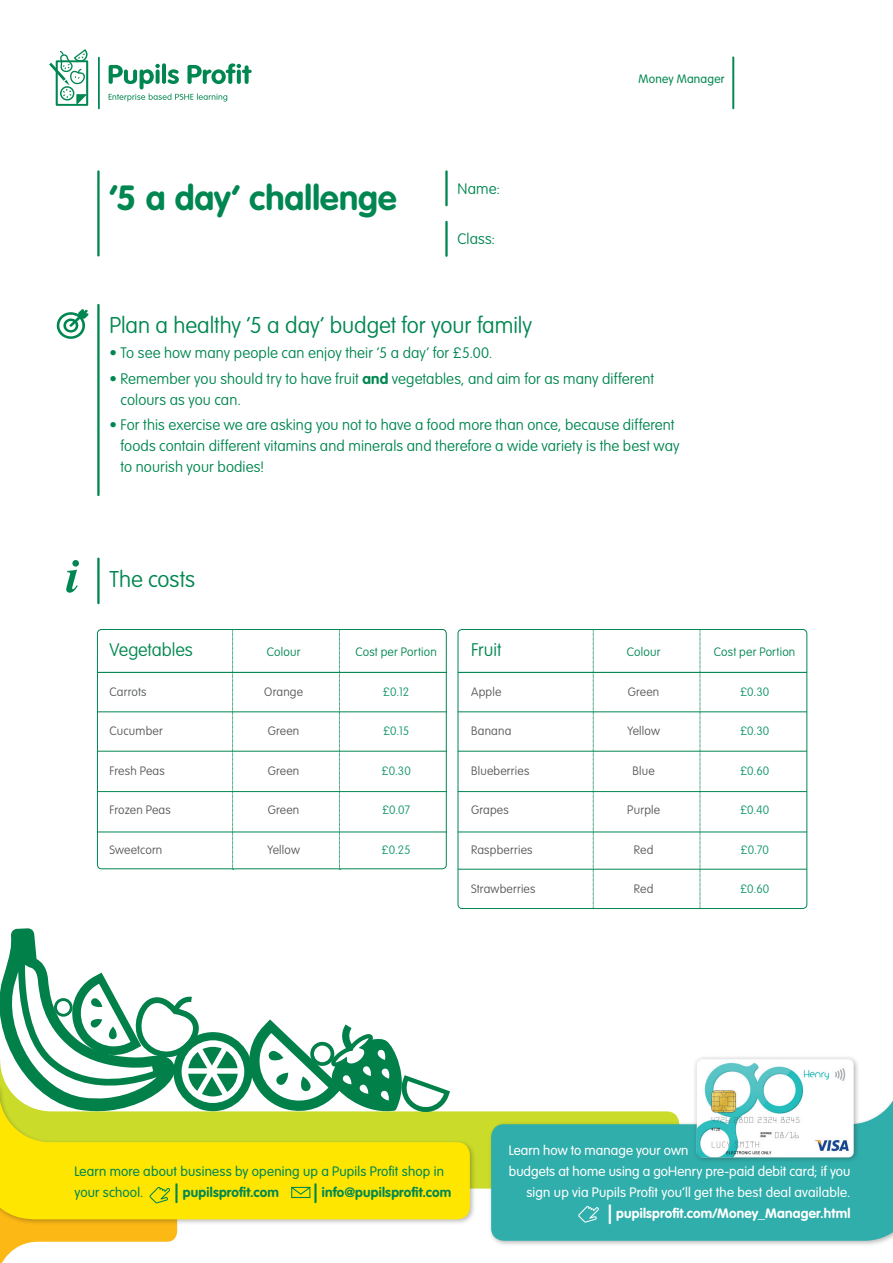
<style>
.page{position:relative;width:893px;height:1263px;background:#fff}
.page>*{position:absolute;margin:0;border:0;box-sizing:border-box;transform-origin:0 0}
.t1{font:700 34.5px "VAG Rounded";letter-spacing:.005em;color:#008751}
.t2{font:100 22.5px "VAG Rounded";color:#008751}
.t3{font:100 18px "VAG Rounded";color:#008751}
.t4{font:100 15px/21px "VAG Rounded";letter-spacing:.005em;color:#008751}
.t5{font:300 13.5px/21px "VAG Rounded";letter-spacing:.005em;color:#fff;text-align:right}
.t6{font:300 13.5px/21px "VAG Rounded";letter-spacing:.015em;color:#008751}
.t7{font:700 13.5px "VAG Rounded";letter-spacing:.015em;color:#008751}
.t8{font:100 12px "VAG Rounded";letter-spacing:.015em;color:#57585a}
.t9{font:100 12px "VAG Rounded";color:#13976c}
.t10{font:100 12px "VAG Rounded";letter-spacing:.015em;color:#008751}
.t11{font:300 12px "VAG Rounded";letter-spacing:.02em;color:#008751}
.s1{font-weight:700}
.s2{font-size:25.5px}
.s3{font-weight:300;font-size:25.5px}
</style>
<div class="page">
<svg style="left:476px;top:1111px;width:12px;height:77px"></svg>
<div style="left:488px;top:1065px;width:405px;height:181px;background:#231f20;opacity:.3"></div>
<svg style="left:491px;top:1068px;width:402px;height:173px;fill:#30aeab"></svg>
<div style="left:0;top:1009px;width:476px;height:216px;background:#231f20;opacity:.3"></div>
<svg style="left:0;top:1011px;width:470px;height:208px;background:#efe318"></svg>
<svg style="left:0;top:1180px;width:177px;height:83px"></svg>
<svg style="left:291px;top:1187px;width:19px;height:11px"></svg>
<div style="left:693px;top:1055px;width:167px;height:109px;background:#2faba8"></div>
<img style="left:685px;top:1055px;width:179px;height:106px">
<svg style="left:578px;top:1206px;width:21px;height:16px"></svg>
<hr style="left:445px;top:170px;width:3px;height:36px;background:#008751">
<hr style="left:445px;top:221px;width:3px;height:36px;background:#008751">
<svg style="left:109px;top:63px;width:143px;height:39px"></svg>
<hr style="left:98px;top:57px;width:2px;height:52px;background:#008751">
<svg style="left:49px;top:49px;width:39px;height:57px"></svg>
<hr style="left:732px;top:57px;width:2px;height:52px;background:#008751">
<svg style="left:56px;top:309px;width:32px;height:30px"></svg>
<hr style="left:97px;top:170px;width:3px;height:86px;background:#008751">
<hr style="left:97px;top:304px;width:3px;height:192px;background:#008751">
<div style="left:97px;top:629px;width:349px;height:240px;border:1px solid #008751;border-radius:4px"></div>
<svg style="left:339px;top:629px;width:1px;height:241px"></svg>
<svg style="left:232px;top:629px;width:2px;height:241px"></svg>
<hr style="left:97px;top:672px;width:349px;height:1px;background:#008751">
<hr style="left:458px;top:672px;width:349px;height:1px;background:#008751">
<hr style="left:97px;top:712px;width:349px;height:1px;background:#008751">
<hr style="left:97px;top:751px;width:349px;height:1px;background:#008751">
<hr style="left:97px;top:791px;width:349px;height:1px;background:#008751">
<hr style="left:97px;top:832px;width:349px;height:1px;background:#008751">
<hr style="left:458px;top:712px;width:349px;height:1px;background:#008751">
<hr style="left:458px;top:751px;width:349px;height:1px;background:#008751">
<hr style="left:458px;top:791px;width:349px;height:1px;background:#008751">
<hr style="left:458px;top:832px;width:349px;height:1px;background:#008751">
<hr style="left:458px;top:869px;width:349px;height:1px;background:#008751">
<hr style="left:97px;top:558px;width:3px;height:46px;background:#008751">
<svg style="left:66px;top:560px;width:13px;height:33px"></svg>
<div style="left:458px;top:629px;width:349px;height:280px;border:1px solid #008751;border-radius:4px"></div>
<svg style="left:700px;top:629px;width:1px;height:280px"></svg>
<svg style="left:593px;top:629px;width:1px;height:280px"></svg>
<svg style="left:0;top:928px;width:450px;height:186px"></svg>
<p class="t1" style="left:109px;top:177px;width:289px">‘5 a day’ challenge</p>
<p class="t4" style="left:458px;top:178px;width:44px">Name:</p>
<p class="t4" style="left:458px;top:228px;width:39px">Class:</p>
<p class="t11" style="left:639px;top:72px;width:88px">Money Manager</p>
<p class="t2" style="left:109px;top:312px;width:424px">Plan a healthy ‘5 a day’ budget for your family</p>
<p class="t4" style="left:109px;top:343px;width:384px">• To see how many people can enjoy their ‘5 a day’ for £5.00.</p>
<p class="t4" style="left:121px;top:368px;width:535px;text-indent:-11px">• Remember you should try to have fruit <span class="s1">and</span> vegetables, and aim for as many different colours as you can.</p>
<p class="t4" style="left:121px;top:414px;width:560px;text-indent:-11px">• For this exercise we are asking you not to have a food more than once, because different foods contain different vitamins and minerals and therefore a wide variety is the best way to nourish your bodies!</p>
<p class="t2" style="left:109px;top:566px;width:87px">The costs</p>
<p class="t3" style="left:110px;top:640px;width:85px">Vegetables</p>
<p class="t10" style="left:267px;top:645px;width:35px">Colour</p>
<p class="t10" style="left:355px;top:645px;width:83px">Cost per Portion</p>
<p class="t3" style="left:471px;top:640px;width:32px">Fruit</p>
<p class="t10" style="left:627px;top:645px;width:35px">Colour</p>
<p class="t10" style="left:714px;top:645px;width:83px">Cost per Portion</p>
<p class="t8" style="left:110px;top:685px;width:38px">Carrots</p>
<p class="t8" style="left:264px;top:685px;width:40px">Orange</p>
<p class="t9" style="left:383px;top:685px;width:28px">£0.12</p>
<p class="t8" style="left:471px;top:685px;width:32px">Apple</p>
<p class="t8" style="left:628px;top:685px;width:33px">Green</p>
<p class="t9" style="left:740px;top:685px;width:31px">£0.30</p>
<p class="t8" style="left:110px;top:724px;width:55px">Cucumber</p>
<p class="t8" style="left:268px;top:724px;width:33px">Green</p>
<p class="t9" style="left:383px;top:724px;width:28px">£0.15</p>
<p class="t8" style="left:471px;top:724px;width:42px">Banana</p>
<p class="t8" style="left:627px;top:724px;width:34px">Yellow</p>
<p class="t9" style="left:740px;top:724px;width:31px">£0.30</p>
<p class="t8" style="left:110px;top:764px;width:57px">Fresh Peas</p>
<p class="t8" style="left:268px;top:764px;width:33px">Green</p>
<p class="t9" style="left:382px;top:764px;width:31px">£0.30</p>
<p class="t8" style="left:471px;top:764px;width:60px">Blueberries</p>
<p class="t8" style="left:633px;top:764px;width:24px">Blue</p>
<p class="t9" style="left:740px;top:764px;width:31px">£0.60</p>
<p class="t8" style="left:110px;top:803px;width:63px">Frozen Peas</p>
<p class="t8" style="left:268px;top:803px;width:33px">Green</p>
<p class="t9" style="left:382px;top:803px;width:30px">£0.07</p>
<p class="t8" style="left:471px;top:803px;width:39px">Grapes</p>
<p class="t8" style="left:627px;top:803px;width:34px">Purple</p>
<p class="t9" style="left:740px;top:803px;width:31px">£0.40</p>
<p class="t8" style="left:110px;top:843px;width:54px">Sweetcorn</p>
<p class="t8" style="left:267px;top:843px;width:34px">Yellow</p>
<p class="t9" style="left:382px;top:843px;width:31px">£0.25</p>
<p class="t8" style="left:471px;top:843px;width:63px">Raspberries</p>
<p class="t8" style="left:634px;top:843px;width:21px">Red</p>
<p class="t9" style="left:741px;top:843px;width:30px">£0.70</p>
<p class="t8" style="left:471px;top:882px;width:66px">Strawberries</p>
<p class="t8" style="left:634px;top:882px;width:21px">Red</p>
<p class="t9" style="left:740px;top:882px;width:31px">£0.60</p>
<p class="t6" style="left:74px;top:1161px;width:371px">Learn more about business by opening up a Pupils Profit shop in your school. <span class="s2">|</span> <span class="s1">pupilsprofit.com</span></p>
<p class="t7" style="left:313px;top:1184px;width:140px"><span class="s3">|</span> info@pupilsprofit.com</p>
<p class="t5" style="left:509px;top:1140px;width:181px">Learn how to manage your own</p>
<p class="t5" style="left:509px;top:1161px;width:343px">budgets at home using a goHenry pre-paid debit card; if you sign up via Pupils Profit you’ll get the best deal available.<br><span class="s2">|</span> <span class="s1">pupilsprofit.com/Money_Manager.html</span></p>
</div>
